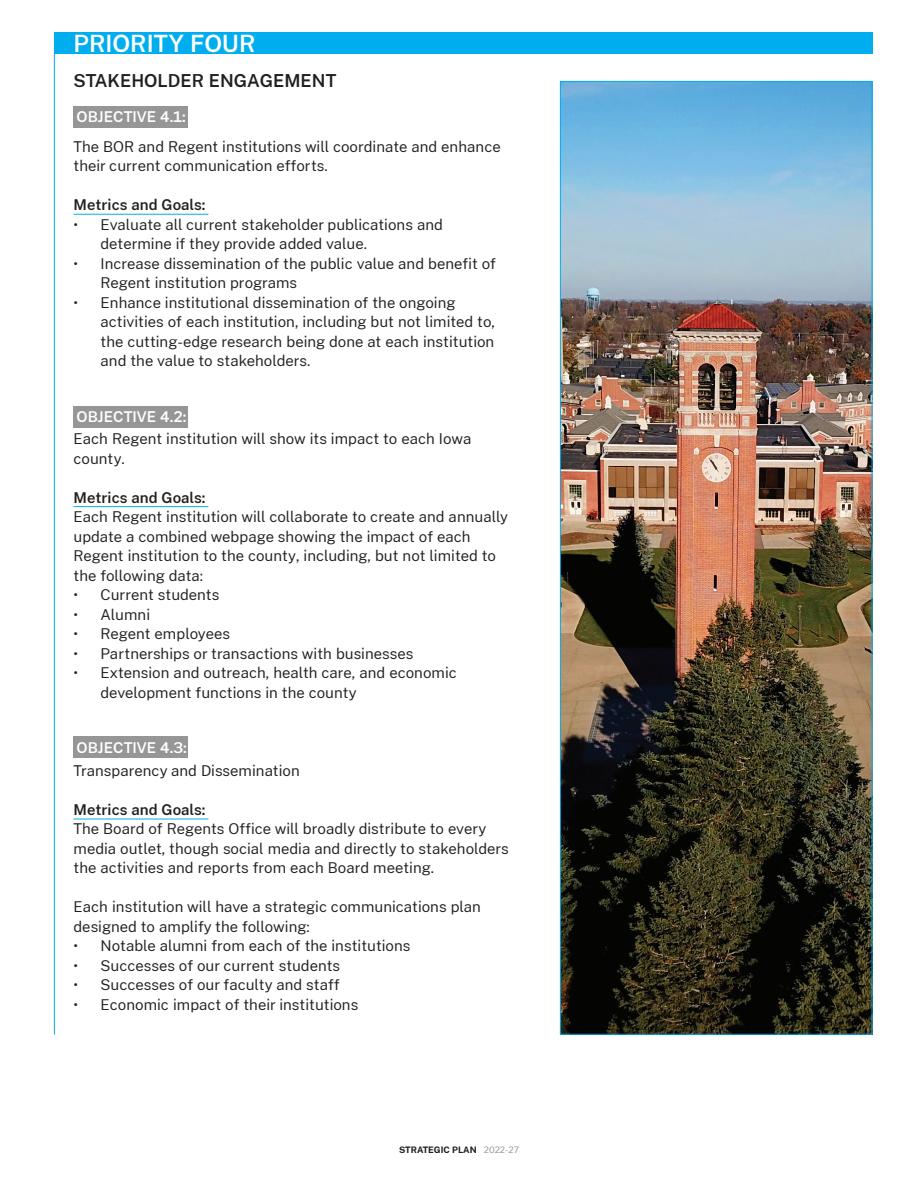
<style>
.page{position:relative;width:918px;height:1188px;background:#fff}
.page>*{position:absolute;margin:0;border:0;box-sizing:border-box;transform-origin:0 0}
.t1{font:600 24px "Cheyenne Sans";color:#fff}
.t2{font:600 18px "Cheyenne Sans";color:#231f20}
.t3{font:15px/19.5px "Cheyenne Sans";color:#231f20}
.t4{font:600 15px "Cheyenne Sans";color:#231f20}
.t5{font:600 15px "Cheyenne Sans";color:#fff}
.t6{font:700 9px "Cheyenne Sans";color:#231f20}
.s1{font-weight:400;color:#969697}
</style>
<div class="page">
<div style="left:54px;top:32px;width:819px;height:22px;background:#00aeef"></div>
<hr style="left:54px;top:53px;width:1px;height:982px;background:#00aeef">
<div style="left:74px;top:106px;width:114px;height:21px;background:#969697"></div>
<hr style="left:74px;top:214px;width:134px;height:1px;background:#00aeef">
<hr style="left:74px;top:506px;width:134px;height:1px;background:#00aeef">
<hr style="left:74px;top:819px;width:134px;height:1px;background:#00aeef">
<div style="left:74px;top:406px;width:114px;height:22px;background:#969697"></div>
<div style="left:74px;top:737px;width:114px;height:21px;background:#969697"></div>
<img style="left:562px;top:83px;width:308px;height:950px">
<h1 class="t1" style="left:74px;top:28px;width:184px">PRIORITY FOUR</h1>
<p class="t2" style="left:74px;top:69px;width:264px">STAKEHOLDER ENGAGEMENT</p>
<p class="t5" style="left:77px;top:107px;width:111px">OBJECTIVE 4.1:</p>
<p class="t3" style="left:74px;top:136px;width:429px">The BOR and Regent institutions will coordinate and enhance their current communication efforts.</p>
<p class="t4" style="left:74px;top:195px;width:134px">Metrics and Goals:</p>
<p class="t3" style="left:101px;top:214px;width:344px;text-indent:-27px">• Evaluate all current stakeholder publications and determine if they provide added value.</p>
<p class="t3" style="left:101px;top:253px;width:397px;text-indent:-27px">• Increase dissemination of the public value and benefit of<br>Regent institution programs</p>
<p class="t3" style="left:101px;top:292px;width:396px;text-indent:-27px">• Enhance institutional dissemination of the ongoing activities of each institution, including but not limited to, the cutting-edge research being done at each institution and the value to stakeholders.</p>
<p class="t5" style="left:77px;top:407px;width:111px">OBJECTIVE 4.2:</p>
<p class="t3" style="left:74px;top:429px;width:399px">Each Regent institution will show its impact to each Iowa county.</p>
<p class="t4" style="left:74px;top:488px;width:134px">Metrics and Goals:</p>
<p class="t3" style="left:74px;top:507px;width:436px">Each Regent institution will collaborate to create and annually update a combined webpage showing the impact of each Regent institution to the county, including, but not limited to the following data:</p>
<p class="t3" style="left:74px;top:585px;width:147px">• Current students</p>
<p class="t3" style="left:74px;top:604px;width:78px">• Alumni</p>
<p class="t3" style="left:74px;top:624px;width:158px">• Regent employees</p>
<p class="t3" style="left:74px;top:643px;width:341px">• Partnerships or transactions with businesses</p>
<p class="t3" style="left:101px;top:663px;width:358px;text-indent:-27px">• Extension and outreach, health care, and economic development functions in the county</p>
<p class="t5" style="left:77px;top:738px;width:112px">OBJECTIVE 4.3:</p>
<p class="t3" style="left:74px;top:760px;width:228px">Transparency and Dissemination</p>
<p class="t4" style="left:74px;top:800px;width:134px">Metrics and Goals:</p>
<p class="t3" style="left:74px;top:819px;width:437px">The Board of Regents Office will broadly distribute to every media outlet, though social media and directly to stakeholders the activities and reports from each Board meeting.</p>
<p class="t3" style="left:74px;top:897px;width:409px">Each institution will have a strategic communications plan designed to amplify the following:</p>
<p class="t3" style="left:74px;top:936px;width:339px">• Notable alumni from each of the institutions</p>
<p class="t3" style="left:74px;top:955px;width:268px">• Successes of our current students</p>
<p class="t3" style="left:74px;top:975px;width:268px">• Successes of our faculty and staff</p>
<p class="t3" style="left:74px;top:994px;width:286px">• Economic impact of their institutions</p>
<p class="t6" style="left:399px;top:1144px;width:121px">STRATEGIC PLAN <span class="s1">2022-27</span></p>
</div>
